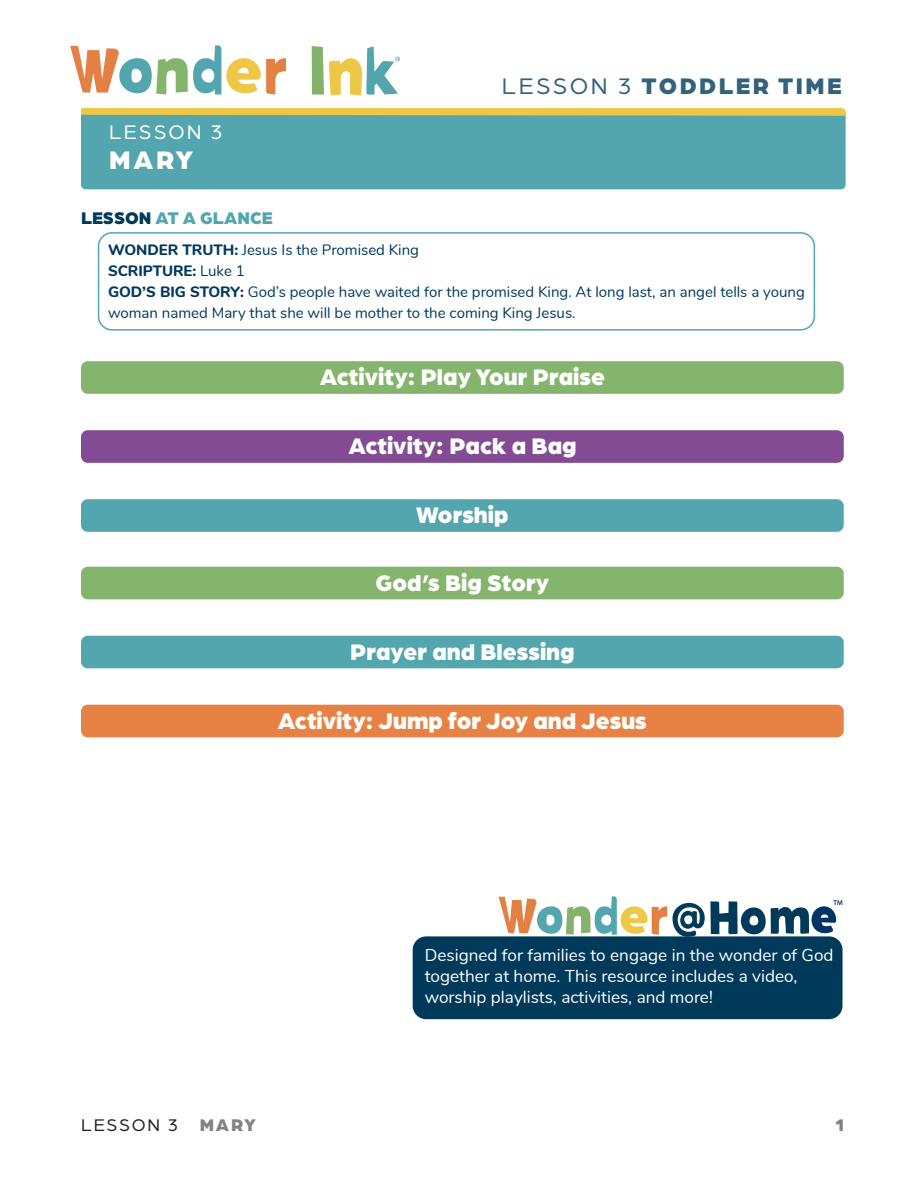
<style>
.page{position:relative;width:918px;height:1188px;background:#fff}
.page>*{position:absolute;margin:0;border:0;box-sizing:border-box;transform-origin:0 0}
.t1{font:900 27px "Arboria";color:#fff}
.t2{font:900 24px "Arboria";color:#fff}
.t3{font:900 24px "Arboria";letter-spacing:.1em;color:#33627b}
.t4{font:21px "Arboria";letter-spacing:.1em;color:#fff}
.t5{font:900 18px "Arboria";color:#53a6ae}
.t6{font:18px "Arboria";letter-spacing:.1em;color:#221f20}
.t7{font:900 18px "Arboria";color:#808284}
.t8{font:17.1px/20.9px "Nunito";color:#fff}
.t9{font:15px/21px "Nunito";color:#003a5b}
.s1{font-weight:400}
.s2{color:#003a5b}
.s3{font-weight:800}
.s4{font-weight:900;color:#808284}
</style>
<div class="page">
<div style="left:81px;top:109px;width:765px;height:80px;background:#53a6ae;border-radius:5px"></div>
<svg style="left:81px;top:108px;width:765px;height:8px;background:#dfc350"></svg>
<div style="left:98px;top:232px;width:717px;height:99px;border:2px solid #53a6ae;border-radius:14px"></div>
<div style="left:81px;top:361px;width:763px;height:33px;background:#85b46c;border-radius:7px"></div>
<div style="left:81px;top:430px;width:763px;height:33px;background:#824b93;border-radius:7px"></div>
<div style="left:81px;top:499px;width:763px;height:33px;background:#53a6ae;border-radius:7px"></div>
<div style="left:81px;top:567px;width:763px;height:32px;background:#85b46c;border-radius:7px"></div>
<div style="left:81px;top:636px;width:763px;height:32px;background:#53a6ae;border-radius:7px"></div>
<div style="left:81px;top:705px;width:763px;height:32px;background:#e88244;border-radius:7px"></div>
<div style="left:413px;top:936px;width:430px;height:83px;background:#003a5b;border-radius:13px"></div>
<svg style="left:499px;top:896px;width:168px;height:39px"></svg>
<svg style="left:673px;top:900px;width:169px;height:37px"></svg>
<svg style="left:70px;top:45px;width:216px;height:49px"></svg>
<svg style="left:312px;top:46px;width:88px;height:49px"></svg>
<h3 class="t4" style="left:109px;top:120px;width:115px">LESSON 3</h3>
<h1 class="t1" style="left:109px;top:149px;width:86px">MARY</h1>
<h2 class="t3" style="left:502px;top:76px;width:341px"><span class="s1">LESSON 3</span> TODDLER TIME</h2>
<p class="t5" style="left:81px;top:211px;width:193px"><span class="s2">LESSON</span> AT A GLANCE</p>
<p class="t9" style="left:108px;top:240px;width:698px"><span class="s3">WONDER TRUTH:</span> Jesus Is the Promised King<br><span class="s3">SCRIPTURE:</span> Luke 1<br><span class="s3">GOD’S BIG STORY:</span> God’s people have waited for the promised King. At long last, an angel tells a young woman named Mary that she will be mother to the coming King Jesus.</p>
<h2 class="t2" style="left:320px;top:367px;width:287px">Activity: Play Your Praise</h2>
<h2 class="t2" style="left:348px;top:436px;width:229px">Activity: Pack a Bag</h2>
<h2 class="t2" style="left:416px;top:505px;width:94px">Worship</h2>
<h2 class="t2" style="left:375px;top:573px;width:175px">God’s Big Story</h2>
<h2 class="t2" style="left:350px;top:642px;width:226px">Prayer and Blessing</h2>
<h2 class="t2" style="left:278px;top:711px;width:370px">Activity: Jump for Joy and Jesus</h2>
<p class="t8" style="left:425px;top:946px;width:410px">Designed for families to engage in the wonder of God together at home. This resource includes a video, worship playlists, activities, and more!</p>
<p class="t6" style="left:81px;top:1114px;width:176px">LESSON 3 <span class="s4">MARY</span></p>
<p class="t7" style="left:835px;top:1117px;width:11px">1</p>
</div>
